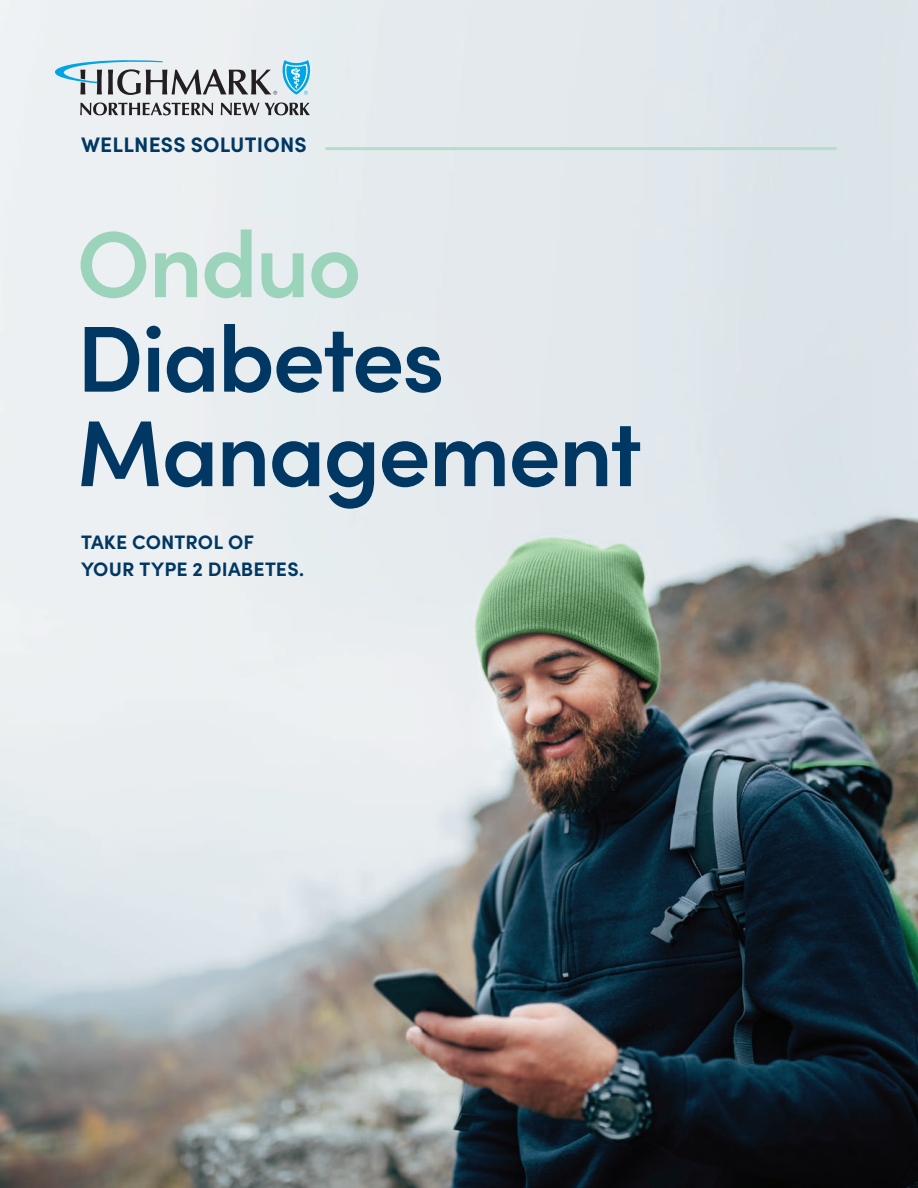
<style>
.page{position:relative;width:918px;height:1188px;background:#fff}
.page>*{position:absolute;margin:0;border:0;box-sizing:border-box;transform-origin:0 0}
.t1{font:600 93.9px "Sofia Pro";letter-spacing:-.025em;color:#003863}
.t2{font:600 93.9px "Sofia Pro";letter-spacing:-.025em;color:#9cd4bb}
.Headline{font:700 21px "Sofia Pro";letter-spacing:.01em;color:#003863}
.t3{font:700 19.5px/27px "Sofia Pro";letter-spacing:.01em;color:#003863}
</style>
<div class="page">
<img style="left:0;top:0;width:918px;height:1188px">
<svg style="left:55px;top:60px;width:256px;height:35px;background:#adbfc7"></svg>
<svg style="left:80px;top:102px;width:133px;height:13px;background:#9a9b9d"></svg>
<svg style="left:221px;top:102px;width:89px;height:13px"></svg>
<hr style="left:326px;top:147px;width:509px;height:3px;background:#b5deca">
<p class="Headline" style="left:81px;top:128px;width:227px">WELLNESS SOLUTIONS</p>
<p class="t2" style="left:76px;top:193px;width:287px">Onduo</p>
<p class="t1" style="left:76px;top:288px;width:370px">Diabetes</p>
<p class="t1" style="left:76px;top:382px;width:567px">Management</p>
<p class="t3" style="left:81px;top:527px;width:225px">TAKE CONTROL OF<br>YOUR TYPE 2 DIABETES.</p>
</div>
